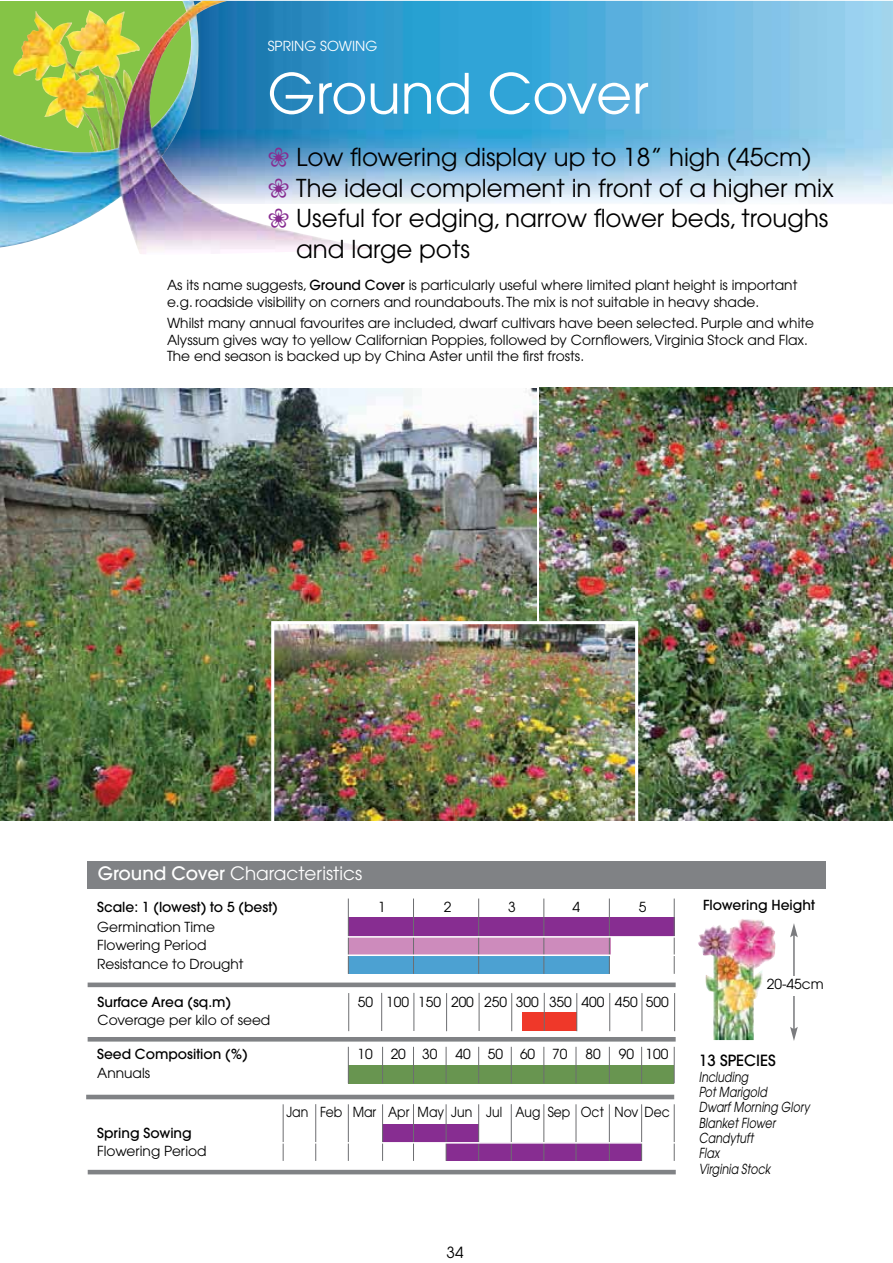
<style>
.page{position:relative;width:893px;height:1263px;background:#fff}
.page>*{position:absolute;margin:0;border:0;box-sizing:border-box;transform-origin:0 0}
.t1{font:55.2px "Avant Garde";color:#fff}
.t2{font:24.45px "Avant Garde";color:#000}
.t3{font:18.45px "Avant Garde";color:#fff}
.t4{font:500 15.3px "Avant Garde";color:#000}
.t5{font:15.3px "Avant Garde";color:#000}
.t6{font:13.8px/16.8px "Avant Garde";color:#000}
.t7{font:500 13.8px "Avant Garde";color:#000}
.t8{font:italic 13.8px/15.3px "Avant Garde";letter-spacing:.005em;color:#000;scale:.8 1}
.t9{font:13.8px "Avant Garde";color:#000;scale:.9 1}
.t10{font:13.8px "Avant Garde";color:#fff}
.s1{color:#872d91}
.s2{font-weight:500}
</style>
<div class="page">
<div style="left:446px;top:1143px;width:195px;height:18px;background:#872d91"></div>
<div style="left:383px;top:1124px;width:96px;height:19px;background:#872d91"></div>
<img style="left:379px;top:1px;width:514px;height:203px">
<img style="left:0;top:1px;width:379px;height:253px">
<hr style="left:283px;top:1104px;width:1px;height:57px;background:#6d6e71">
<hr style="left:315px;top:1104px;width:1px;height:57px;background:#6d6e71">
<hr style="left:348px;top:1104px;width:1px;height:57px;background:#6d6e71">
<hr style="left:382px;top:1104px;width:1px;height:57px;background:#6d6e71">
<hr style="left:413px;top:1104px;width:1px;height:57px;background:#6d6e71">
<hr style="left:446px;top:1104px;width:1px;height:57px;background:#6d6e71">
<hr style="left:478px;top:1104px;width:1px;height:57px;background:#6d6e71">
<hr style="left:511px;top:1104px;width:1px;height:57px;background:#6d6e71">
<hr style="left:544px;top:1104px;width:1px;height:57px;background:#6d6e71">
<hr style="left:576px;top:1104px;width:1px;height:57px;background:#6d6e71">
<hr style="left:609px;top:1104px;width:1px;height:57px;background:#6d6e71">
<hr style="left:641px;top:1104px;width:1px;height:57px;background:#6d6e71">
<hr style="left:674px;top:1104px;width:1px;height:57px;background:#6d6e71">
<hr style="left:279px;top:1142px;width:399px;height:1px;background:#fff">
<hr style="left:86px;top:1095px;width:588px;height:4px;background:#808285">
<hr style="left:88px;top:1170px;width:588px;height:4px;background:#808285">
<img style="left:698px;top:919px;width:77px;height:121px">
<div style="left:88px;top:862px;width:738px;height:27px;background:#808285"></div>
<div style="left:348px;top:917px;width:326px;height:20px;background:#872d91"></div>
<div style="left:348px;top:937px;width:262px;height:18px;background:#cd8bbc"></div>
<div style="left:348px;top:955px;width:261px;height:19px;background:#4ca1d2"></div>
<div style="left:349px;top:1065px;width:325px;height:18px;background:#689550"></div>
<hr style="left:348px;top:898px;width:1px;height:76px;background:#6d6e71">
<hr style="left:413px;top:898px;width:1px;height:76px;background:#6d6e71">
<hr style="left:478px;top:898px;width:1px;height:76px;background:#6d6e71">
<hr style="left:544px;top:898px;width:1px;height:76px;background:#6d6e71">
<hr style="left:609px;top:898px;width:1px;height:76px;background:#6d6e71">
<hr style="left:674px;top:898px;width:1px;height:76px;background:#6d6e71">
<hr style="left:343px;top:936px;width:334px;height:2px;background:#fff">
<hr style="left:344px;top:954px;width:333px;height:2px;background:#fff">
<hr style="left:348px;top:1047px;width:1px;height:36px;background:#6d6e71">
<hr style="left:382px;top:1047px;width:1px;height:36px;background:#6d6e71">
<hr style="left:413px;top:1047px;width:1px;height:36px;background:#6d6e71">
<hr style="left:446px;top:1047px;width:1px;height:36px;background:#6d6e71">
<hr style="left:478px;top:1047px;width:1px;height:36px;background:#6d6e71">
<hr style="left:511px;top:1047px;width:1px;height:36px;background:#6d6e71">
<hr style="left:544px;top:1047px;width:1px;height:36px;background:#6d6e71">
<hr style="left:576px;top:1047px;width:1px;height:36px;background:#6d6e71">
<hr style="left:609px;top:1047px;width:1px;height:36px;background:#6d6e71">
<hr style="left:641px;top:1047px;width:1px;height:36px;background:#6d6e71">
<hr style="left:674px;top:1047px;width:1px;height:36px;background:#6d6e71">
<hr style="left:793px;top:935px;width:2px;height:94px;background:#7b7c7f">
<svg style="left:790px;top:923px;width:8px;height:14px"></svg>
<svg style="left:790px;top:1027px;width:8px;height:14px"></svg>
<div style="left:88px;top:982px;width:588px;height:5px;background:#808285"></div>
<hr style="left:88px;top:1037px;width:588px;height:4px;background:#808285">
<div style="left:767px;top:976px;width:58px;height:19px;background:#fff"></div>
<div style="left:522px;top:1013px;width:55px;height:18px;background:#ef3829"></div>
<hr style="left:348px;top:993px;width:1px;height:38px;background:#6d6e71">
<hr style="left:381px;top:993px;width:1px;height:38px;background:#6d6e71">
<hr style="left:446px;top:993px;width:1px;height:38px;background:#6d6e71">
<hr style="left:511px;top:993px;width:1px;height:38px;background:#6d6e71">
<hr style="left:577px;top:993px;width:1px;height:38px;background:#6d6e71">
<hr style="left:642px;top:993px;width:1px;height:38px;background:#6d6e71">
<hr style="left:414px;top:993px;width:1px;height:38px;background:#6d6e71">
<hr style="left:479px;top:993px;width:1px;height:38px;background:#6d6e71">
<hr style="left:544px;top:993px;width:1px;height:38px;background:#6d6e71">
<hr style="left:609px;top:993px;width:1px;height:38px;background:#6d6e71">
<hr style="left:674px;top:993px;width:1px;height:38px;background:#6d6e71">
<img style="left:0;top:388px;width:536px;height:433px">
<img style="left:539px;top:388px;width:354px;height:432px">
<img style="left:275px;top:625px;width:359px;height:195px">
<div style="left:271px;top:621px;width:367px;height:203px;border:3px solid #fff"></div>
<p class="t10" style="left:268px;top:38px;width:111px">SPRING SOWING</p>
<h1 class="t1" style="left:268px;top:61px;width:382px">Ground Cover</h1>
<h2 class="t2" style="left:268px;top:143px;width:545px"><span class="s1">❀</span> Low flowering display up to 18” high (45cm)</h2>
<h2 class="t2" style="left:268px;top:173px;width:568px"><span class="s1">❀</span> The ideal complement in front of a higher mix</h2>
<h2 class="t2" style="left:268px;top:204px;width:562px"><span class="s1">❀</span> Useful for edging, narrow flower beds, troughs</h2>
<h2 class="t2" style="left:296px;top:235px;width:175px">and large pots</h2>
<p class="t6" style="left:167px;top:276px;width:632px">As its name suggests, <span class="s2">Ground Cover</span> is particularly useful where limited plant height is important e.g. roadside visibility on corners and roundabouts. The mix is not suitable in heavy shade.</p>
<p class="t6" style="left:167px;top:314px;width:648px">Whilst many annual favourites are included, dwarf cultivars have been selected. Purple and white<br>Alyssum gives way to yellow Californian Poppies, followed by Cornflowers, Virginia Stock and Flax.<br>The end season is backed up by China Aster until the first frosts.</p>
<h3 class="t3" style="left:98px;top:862px;width:266px"><span class="s2">Ground Cover</span> Characteristics</h3>
<p class="t7" style="left:97px;top:898px;width:182px">Scale: 1 (lowest) to 5 (best)</p>
<p class="t6" style="left:378px;top:898px;width:9px">1</p>
<p class="t6" style="left:444px;top:898px;width:9px">2</p>
<p class="t6" style="left:508px;top:898px;width:9px">3</p>
<p class="t6" style="left:573px;top:898px;width:9px">4</p>
<p class="t6" style="left:639px;top:898px;width:9px">5</p>
<p class="t6" style="left:97px;top:917px;width:148px;line-height:18.5px">Germination Time<br>Flowering Period<br>Resistance to Drought</p>
<p class="t7" style="left:98px;top:993px;width:135px">Surface Area (sq.m)</p>
<p class="t6" style="left:358px;top:993px;width:312px">50 100 150 200 250 300 350 400 450 500</p>
<p class="t6" style="left:98px;top:1012px;width:174px">Coverage per kilo of seed</p>
<p class="t7" style="left:97px;top:1046px;width:152px">Seed Composition (%)</p>
<p class="t6" style="left:358px;top:1046px;width:17px">10</p>
<p class="t6" style="left:391px;top:1046px;width:48px">20 30</p>
<p class="t6" style="left:455px;top:1046px;width:114px">40 50 60 70</p>
<p class="t6" style="left:586px;top:1046px;width:17px">80</p>
<p class="t6" style="left:619px;top:1046px;width:51px">90 100</p>
<p class="t6" style="left:97px;top:1064px;width:54px">Annuals</p>
<p class="t7" style="left:97px;top:1124px;width:96px">Spring Sowing</p>
<p class="t6" style="left:97px;top:1143px;width:111px">Flowering Period</p>
<p class="t9" style="left:287px;top:1104px;width:427px">Jan Feb Mar Apr May Jun Jul Aug Sep Oct Nov Dec</p>
<p class="t5" style="left:447px;top:1243px;width:18px">34</p>
<p class="t7" style="left:703px;top:896px;width:113px">Flowering Height</p>
<p class="t6" style="left:767px;top:976px;width:59px">20-45cm</p>
<p class="t4" style="left:699px;top:1051px;width:78px">13 SPECIES</p>
<p class="t8" style="left:699px;top:1069px;width:140px">Including<br>Pot Marigold<br>Dwarf Morning Glory<br>Blanket Flower<br>Candytuft<br>Flax<br>Virginia Stock</p>
</div>
